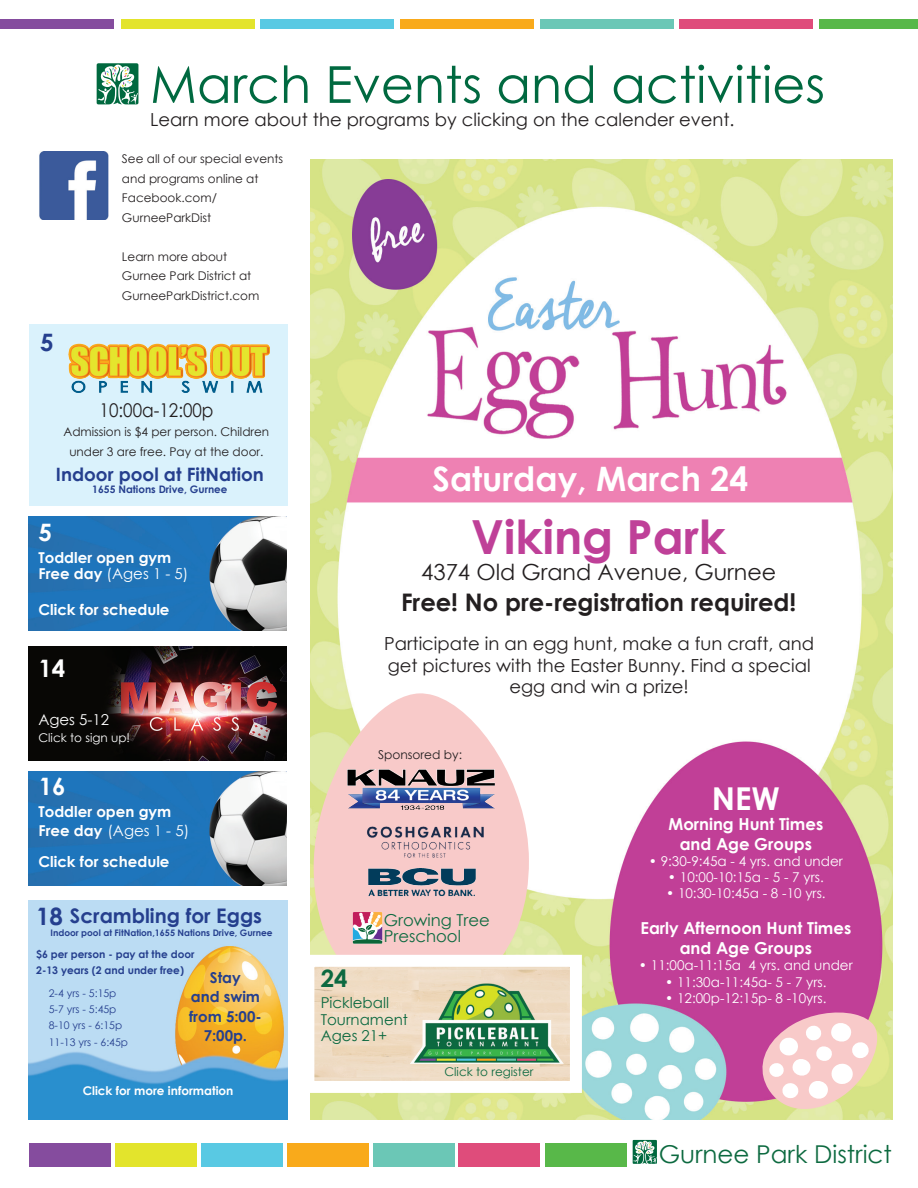
<style>
.page{position:relative;width:918px;height:1188px;background:#fff}
.page>*{position:absolute;margin:0;border:0;box-sizing:border-box;transform-origin:0 0}
.Section_-_super_head{font:51px "Century Gothic";color:#006940}
.t1{font:700 46.95px "Century Gothic";color:#bf4098}
.t2{font:700 33.6px "Century Gothic";color:#fff}
.Session_Body_9_pt{font:700 31.5px "Century Gothic";color:#fff}
.t3{font:24.6px "Century Gothic";color:#0d6a40}
.t4{font:700 24.15px "Century Gothic";color:#231f20}
.promo_head{font:700 24px "Century Gothic";color:#fff}
.promo_head-2{font:700 24px "Century Gothic";color:#253f8e}
.promo_head-3{font:700 24px "Century Gothic";color:#0c6940}
.t5{font:22.2px "Century Gothic";color:#231f20}
.promo_head-4{font:700 20.1px "Century Gothic";color:#253f8e}
.Session_Body_copy{font:18.9px "Century Gothic";color:#231f20;scale:.9 1}
.Session_Body_copy-2{font:700 18.45px "Century Gothic";color:#253f8e}
.Session_Body_9_pt-2{font:18px/21.6px "Century Gothic";color:#231f20;text-align:center}
.Session_Body_9_pt-3{font:700 16.5px "Century Gothic";color:#fff}
.t6{font:16.5px/16.2px "Century Gothic";color:#0d6a40}
.promo_head-5{font:700 15px/16.5px "Century Gothic";color:#fff}
.promo_head-6{font:15px "Century Gothic";color:#0c6940}
.promo_head-7{font:700 15px/19.5px "Century Gothic";color:#253f8e;text-align:center}
.promo_head-8{font:15px "Century Gothic";color:#fff}
.Session_Body_9_pt-4{font:13.5px "Century Gothic";color:#fff}
.Session_Body_9_pt-5{font:12.15px "Century Gothic";color:#231f20}
.t7{font:12px/19.5px "Century Gothic";color:#231f20}
.promo_head-9{font:700 12px "Century Gothic";color:#fff}
.promo_head-10{font:12px "Century Gothic";color:#0c6940}
.promo_head-11{font:12px "Century Gothic";color:#fff}
.promo_head-12{font:10.5px "Century Gothic";color:#253f8e}
.promo_head-13{font:700 10.5px "Century Gothic";color:#253f8e}
.Session_Body_copy-3{font:700 10.35px "Century Gothic";color:#253f8e}
.Session_Body_copy-4{font:700 9px "Century Gothic";color:#253f8e}
.s1{font-weight:400}
</style>
<div class="page">
<img style="left:310px;top:159px;width:582px;height:960px">
<svg style="left:314px;top:693px;width:215px;height:256px;background:#f5d4ca"></svg>
<svg style="left:310px;top:949px;width:278px;height:150px"></svg>
<div style="left:29px;top:325px;width:258px;height:180px;background:#daf2fc"></div>
<img style="left:68px;top:344px;width:201px;height:49px">
<img style="left:29px;top:646px;width:258px;height:114px">
<img style="left:29px;top:517px;width:257px;height:114px">
<img style="left:29px;top:771px;width:257px;height:114px">
<svg style="left:759px;top:1010px;width:122px;height:101px"></svg>
<img style="left:29px;top:901px;width:258px;height:218px">
<img style="left:366px;top:822px;width:118px;height:36px">
<svg style="left:353px;top:912px;width:29px;height:32px"></svg>
<img style="left:347px;top:769px;width:147px;height:40px">
<img style="left:366px;top:869px;width:111px;height:33px">
<img style="left:39px;top:151px;width:70px;height:68px">
<div style="left:29px;top:1144px;width:81px;height:23px;background:#854c9e"></div>
<div style="left:115px;top:1144px;width:82px;height:23px;background:#e3e42c"></div>
<div style="left:373px;top:1144px;width:82px;height:23px;background:#6bc7b6"></div>
<div style="left:201px;top:1144px;width:82px;height:23px;background:#59c9e3"></div>
<div style="left:458px;top:1144px;width:82px;height:23px;background:#df4c7b"></div>
<div style="left:287px;top:1144px;width:82px;height:23px;background:#f9aa1b"></div>
<div style="left:545px;top:1144px;width:81px;height:23px;background:#58b849"></div>
<div style="left:0;top:19px;width:114px;height:9px;background:#854c9e"></div>
<div style="left:122px;top:19px;width:133px;height:9px;background:#e3e42c"></div>
<div style="left:541px;top:19px;width:133px;height:9px;background:#6bc7b6"></div>
<div style="left:260px;top:19px;width:134px;height:9px;background:#59c9e3"></div>
<div style="left:679px;top:19px;width:133px;height:9px;background:#df4c7b"></div>
<div style="left:401px;top:19px;width:133px;height:9px;background:#f9aa1b"></div>
<div style="left:819px;top:19px;width:99px;height:9px;background:#58b849"></div>
<svg style="left:633px;top:1140px;width:24px;height:24px"></svg>
<svg style="left:97px;top:63px;width:41px;height:41px"></svg>
<p class="Section_-_super_head" style="left:150px;top:49px;width:676px">March Events and activities</p>
<p class="Session_Body_9_pt-2" style="left:150px;top:109px;width:586px">Learn more about the programs by clicking on the calender event.</p>
<p class="promo_head-2" style="left:40px;top:324px;width:15px">5</p>
<p class="t7" style="left:122px;top:149px;width:163px">See all of our special events and programs online at</p>
<p class="t7" style="left:122px;top:188px;width:96px">Facebook.com/<br>GurneeParkDist</p>
<p class="t7" style="left:122px;top:246px;width:139px">Learn more about<br>Gurnee Park District at<br>GurneeParkDistrict.com</p>
<p class="Session_Body_copy" style="left:100px;top:397px;width:128px">10:00a-12:00p</p>
<p class="t7" style="left:64px;top:422px;width:207px;text-align:center">Admission is $4 per person. Children under 3 are free. Pay at the door.</p>
<p class="Session_Body_copy-2" style="left:56px;top:460px;width:210px">Indoor pool at FitNation</p>
<p class="Session_Body_copy-3" style="left:92px;top:482px;width:137px">1655 Nations Drive, Gurnee</p>
<p class="promo_head" style="left:38px;top:514px;width:15px">5</p>
<p class="promo_head-5" style="left:38px;top:548px;width:152px">Toddler open gym<br>Free day <span class="s1">(Ages 1 - 5)</span></p>
<p class="promo_head-5" style="left:38px;top:600px;width:133px">Click for schedule</p>
<p class="promo_head" style="left:38px;top:650px;width:28px">14</p>
<p class="promo_head-8" style="left:38px;top:710px;width:72px">Ages 5-12</p>
<p class="promo_head-11" style="left:38px;top:729px;width:93px">Click to sign up!</p>
<p class="promo_head" style="left:39px;top:768px;width:28px">16</p>
<p class="promo_head-5" style="left:38px;top:802px;width:152px;line-height:18.9px">Toddler open gym<br>Free day <span class="s1">(Ages 1 - 5)</span></p>
<p class="promo_head-5" style="left:38px;top:852px;width:133px">Click for schedule</p>
<p class="promo_head-2" style="left:36px;top:898px;width:28px">18</p>
<p class="Session_Body_copy-4" style="left:51px;top:926px;width:224px">Indoor pool at FitNation,1655 Nations Drive, Gurnee</p>
<p class="promo_head-13" style="left:36px;top:946px;width:160px">$6 per person - pay at the door</p>
<p class="promo_head-13" style="left:36px;top:963px;width:149px">2-13 years (2 and under free)</p>
<p class="promo_head-12" style="left:49px;top:986px;width:69px">2-4 yrs - 5:15p</p>
<p class="promo_head-12" style="left:49px;top:1002px;width:69px">5-7 yrs - 5:45p</p>
<p class="promo_head-4" style="left:70px;top:900px;width:194px">Scrambling for Eggs</p>
<p class="promo_head-7" style="left:210px;top:967px;width:32px">Stay</p>
<p class="promo_head-7" style="left:191px;top:986px;width:71px">and swim</p>
<p class="promo_head-7" style="left:189px;top:1006px;width:74px">from 5:00-<br>7:00p.</p>
<p class="promo_head-12" style="left:49px;top:1018px;width:75px">8-10 yrs - 6:15p</p>
<p class="promo_head-12" style="left:49px;top:1035px;width:81px">11-13 yrs - 6:45p</p>
<p class="promo_head-9" style="left:83px;top:1081px;width:152px">Click for more information</p>
<p class="t2" style="left:432px;top:454px;width:317px">Saturday, March 24</p>
<p class="t1" style="left:471px;top:501px;width:256px">Viking Park</p>
<p class="t5" style="left:421px;top:557px;width:357px">4374 Old Grand Avenue, Gurnee</p>
<p class="t4" style="left:401px;top:583px;width:397px">Free! No pre-registration required!</p>
<p class="Session_Body_9_pt-2" style="left:384px;top:633px;width:431px">Participate in an egg hunt, make a fun craft, and get pictures with the Easter Bunny. Find a special egg and win a prize!</p>
<p class="Session_Body_9_pt-5" style="left:378px;top:746px;width:86px">Sponsored by:</p>
<p class="t6" style="left:384px;top:912px;width:107px">Growing Tree<br>Preschool</p>
<p class="promo_head-3" style="left:321px;top:960px;width:28px">24</p>
<p class="promo_head-6" style="left:321px;top:992px;width:70px">Pickleball</p>
<p class="promo_head-6" style="left:321px;top:1009px;width:89px">Tournament</p>
<p class="promo_head-6" style="left:321px;top:1025px;width:68px">Ages 21+</p>
<p class="promo_head-10" style="left:444px;top:1063px;width:90px">Click to register</p>
<p class="Session_Body_9_pt" style="left:712px;top:775px;width:70px">NEW</p>
<p class="Session_Body_9_pt-3" style="left:669px;top:812px;width:156px">Morning Hunt Times</p>
<p class="Session_Body_9_pt-3" style="left:680px;top:831px;width:134px">and Age Groups</p>
<p class="Session_Body_9_pt-4" style="left:649px;top:852px;width:196px">• 9:30-9:45a - 4 yrs. and under</p>
<p class="Session_Body_9_pt-4" style="left:668px;top:868px;width:157px">• 10:00-10:15a - 5 - 7 yrs.</p>
<p class="Session_Body_9_pt-4" style="left:666px;top:884px;width:161px">• 10:30-10:45a - 8 -10 yrs.</p>
<p class="Session_Body_9_pt-3" style="left:640px;top:916px;width:212px">Early Afternoon Hunt Times</p>
<p class="Session_Body_9_pt-3" style="left:680px;top:936px;width:134px">and Age Groups</p>
<p class="Session_Body_9_pt-4" style="left:639px;top:956px;width:215px">• 11:00a-11:15a 4 yrs. and under</p>
<p class="Session_Body_9_pt-4" style="left:665px;top:972px;width:163px">• 11:30a-11:45a- 5 - 7 yrs.</p>
<p class="Session_Body_9_pt-4" style="left:665px;top:989px;width:163px">• 12:00p-12:15p- 8 -10yrs.</p>
<p class="t3" style="left:659px;top:1137px;width:235px">Gurnee Park District</p>
</div>
